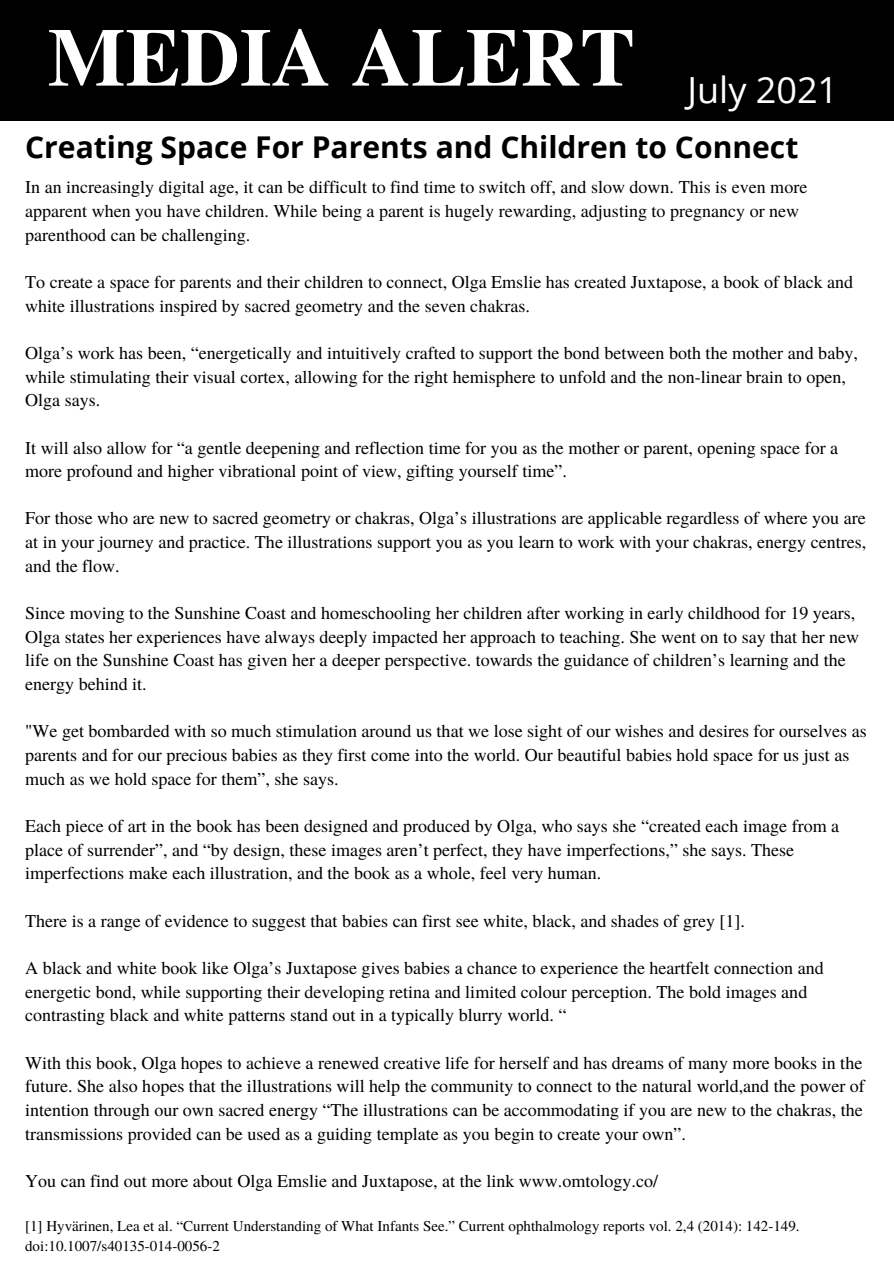
<style>
.page{position:relative;width:894px;height:1264px;background:#fff}
.page>*{position:absolute;margin:0;border:0;box-sizing:border-box;transform-origin:0 0}
.t1{font:700 82.2px "Te X Gyre Termes";color:#fff}
.t2{font:36px "Open Sans";color:#fff}
.t3{font:700 30px "Open Sans";color:#000}
.t4{font:18px/23.7px "Te X Gyre Termes";color:#000}
.t5{font:15px/20.2px "Te X Gyre Termes";color:#000}
</style>
<div class="page">
<div style="left:0;top:0;width:893px;height:120px;background:#000"></div>
<p class="t1" style="left:48px;top:-6px;width:588px">MEDIA ALERT</p>
<p class="t2" style="left:687px;top:64px;width:152px">July 2021</p>
<p class="t3" style="left:25px;top:126px;width:774px">Creating Space For Parents and Children to Connect</p>
<p class="t4" style="left:25px;top:174px;width:783px">In an increasingly digital age, it can be difficult to find time to switch off, and slow down. This is even more apparent when you have children. While being a parent is hugely rewarding, adjusting to pregnancy or new parenthood can be challenging.</p>
<p class="t4" style="left:25px;top:269px;width:829px">To create a space for parents and their children to connect, Olga Emslie has created Juxtapose, a book of black and white illustrations inspired by sacred geometry and the seven chakras.</p>
<p class="t4" style="left:25px;top:340px;width:834px">Olga’s work has been, “energetically and intuitively crafted to support the bond between both the mother and baby, while stimulating their visual cortex, allowing for the right hemisphere to unfold and the non-linear brain to open,<br>Olga says.</p>
<p class="t4" style="left:25px;top:434px;width:814px">It will also allow for “a gentle deepening and reflection time for you as the mother or parent, opening space for a more profound and higher vibrational point of view, gifting yourself time”.</p>
<p class="t4" style="left:25px;top:505px;width:842px;text-align:justify">For those who are new to sacred geometry or chakras, Olga’s illustrations are applicable regardless of where you are at in your journey and practice. The illustrations support you as you learn to work with your chakras, energy centres, and the flow.</p>
<p class="t4" style="left:25px;top:600px;width:835px">Since moving to the Sunshine Coast and homeschooling her children after working in early childhood for 19 years, Olga states her experiences have always deeply impacted her approach to teaching. She went on to say that her new life on the Sunshine Coast has given her a deeper perspective. towards the guidance of children’s learning and the energy behind it.</p>
<p class="t4" style="left:25px;top:718px;width:842px">"We get bombarded with so much stimulation around us that we lose sight of our wishes and desires for ourselves as parents and for our precious babies as they first come into the world. Our beautiful babies hold space for us just as much as we hold space for them”, she says.</p>
<p class="t4" style="left:25px;top:813px;width:815px">Each piece of art in the book has been designed and produced by Olga, who says she “created each image from a place of surrender”, and “by design, these images aren’t perfect, they have imperfections,” she says. These imperfections make each illustration, and the book as a whole, feel very human.</p>
<p class="t4" style="left:25px;top:907px;width:721px">There is a range of evidence to suggest that babies can first see white, black, and shades of grey [1].</p>
<p class="t4" style="left:25px;top:955px;width:799px">A black and white book like Olga’s Juxtapose gives babies a chance to experience the heartfelt connection and energetic bond, while supporting their developing retina and limited colour perception. The bold images and contrasting black and white patterns stand out in a typically blurry world. “</p>
<p class="t4" style="left:25px;top:1049px;width:841px">With this book, Olga hopes to achieve a renewed creative life for herself and has dreams of many more books in the future. She also hopes that the illustrations will help the community to connect to the natural world,and the power of intention through our own sacred energy “The illustrations can be accommodating if you are new to the chakras, the transmissions provided can be used as a guiding template as you begin to create your own”.</p>
<p class="t4" style="left:25px;top:1167px;width:634px">You can find out more about Olga Emslie and Juxtapose, at the link www.omtology.co/</p>
<p class="t5" style="left:25px;top:1214px;width:775px">[1] Hyvärinen, Lea et al. “Current Understanding of What Infants See.” Current ophthalmology reports vol. 2,4 (2014): 142-149. doi:10.1007/s40135-014-0056-2</p>
</div>
